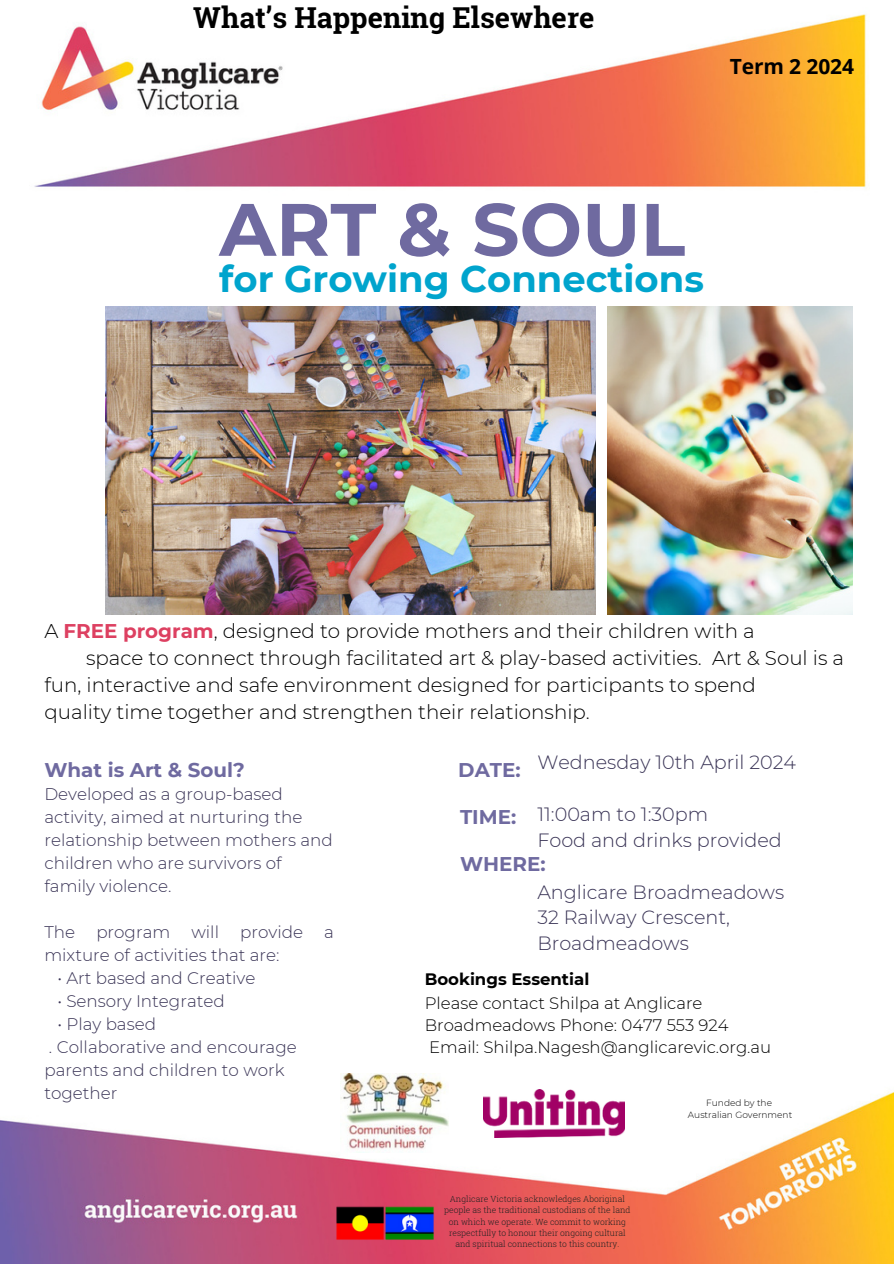
<style>
.page{position:relative;width:894px;height:1264px;background:#fff}
.page>*{position:absolute;margin:0;border:0;box-sizing:border-box;transform-origin:0 0}
.t1{font:700 74.1px "Montserrat";color:#6f6aa0}
.t2{font:700 36.9px "Montserrat";color:#00a4cd}
.t3{font:700 28.8px "Roboto Slab";color:#000}
.t4{font:700 21px "Open Sans";letter-spacing:-.005em;color:#000}
.t5{font:300 19.8px "Montserrat";color:#000}
.t6{font:700 19.8px "Montserrat";color:#6f6aa0}
.t7{font:300 19.2px/25.8px "Montserrat";color:#393355}
.t8{font:300 16.8px/23px "Montserrat";color:#393355}
.t9{font:300 16.5px/21.9px "Montserrat";color:#000}
.t10{font:700 16.5px "Montserrat";color:#000}
.t11{font:300 9px/11.2px "Montserrat";color:#000;text-align:center}
.t12{font:300 8.4px/11.2px "Roboto Slab";color:#222;text-align:center}
.s1{font-weight:700;color:#dd4061}
</style>
<div class="page">
<img style="left:0;top:14px;width:893px;height:1249px">
<img style="left:106px;top:306px;width:489px;height:309px">
<img style="left:607px;top:306px;width:245px;height:309px">
<img style="left:341px;top:1073px;width:107px;height:79px">
<img style="left:483px;top:1089px;width:141px;height:47px">
<img style="left:334px;top:1205px;width:101px;height:36px">
<h3 class="t3" style="left:193px;top:-3px;width:402px">What’s Happening Elsewhere</h3>
<p class="t4" style="left:729px;top:52px;width:126px">Term 2 2024</p>
<h1 class="t1" style="left:219px;top:184px;width:467px">ART &amp; SOUL</h1>
<h2 class="t2" style="left:219px;top:256px;width:486px">for Growing Connections</h2>
<p class="t5" style="left:44px;top:619px;width:711px">A <span class="s1">FREE program</span>, designed to provide mothers and their children with a</p>
<p class="t5" style="left:86px;top:646px;width:759px">space to connect through facilitated art &amp; play-based activities. Art &amp; Soul is a</p>
<p class="t5" style="left:44px;top:673px;width:712px">fun, interactive and safe environment designed for participants to spend</p>
<p class="t5" style="left:44px;top:700px;width:547px">quality time together and strengthen their relationship.</p>
<p class="t6" style="left:44px;top:757px;width:202px">What is Art &amp; Soul?</p>
<p class="t6" style="left:458px;top:757px;width:64px">DATE:</p>
<p class="t6" style="left:460px;top:804px;width:58px">TIME:</p>
<p class="t6" style="left:460px;top:852px;width:87px">WHERE:</p>
<p class="t7" style="left:537px;top:749px;width:260px">Wednesday 10th April 2024</p>
<p class="t7" style="left:537px;top:801px;width:246px">11:00am to 1:30pm<br>Food and drinks provided</p>
<p class="t7" style="left:537px;top:878px;width:248px">Anglicare Broadmeadows<br>32 Railway Crescent,<br>Broadmeadows</p>
<p class="t10" style="left:424px;top:969px;width:166px">Bookings Essential</p>
<p class="t9" style="left:424px;top:992px;width:348px">Please contact Shilpa at Anglicare<br>Broadmeadows Phone: 0477 553 924<br>Email: Shilpa.Nagesh@anglicarevic.org.au</p>
<p class="t8" style="left:44px;top:782px;width:290px">Developed as a group-based activity, aimed at nurturing the relationship between mothers and children who are survivors of family violence.</p>
<p class="t8" style="left:44px;top:920px;width:32px">The</p>
<p class="t8" style="left:96px;top:920px;width:75px">program</p>
<p class="t8" style="left:191px;top:920px;width:29px">will</p>
<p class="t8" style="left:240px;top:920px;width:64px">provide</p>
<p class="t8" style="left:324px;top:920px;width:11px">a</p>
<p class="t8" style="left:44px;top:943px;width:236px">mixture of activities that are:</p>
<p class="t8" style="left:57px;top:966px;width:199px">• Art based and Creative</p>
<p class="t8" style="left:57px;top:989px;width:169px">• Sensory Integrated</p>
<p class="t8" style="left:44px;top:1012px;width:254px;text-indent:13px">• Play based<br>. Collaborative and encourage parents and children to work together</p>
<p class="t11" style="left:687px;top:1097px;width:106px">Funded by the<br>Australian Government</p>
<p class="t12" style="left:444px;top:1193px;width:188px">Anglicare Victoria acknowledges Aboriginal people as the traditional custodians of the land on which we operate. We commit to working respectfully to honour their ongoing cultural and spiritual connections to this country.</p>
</div>
